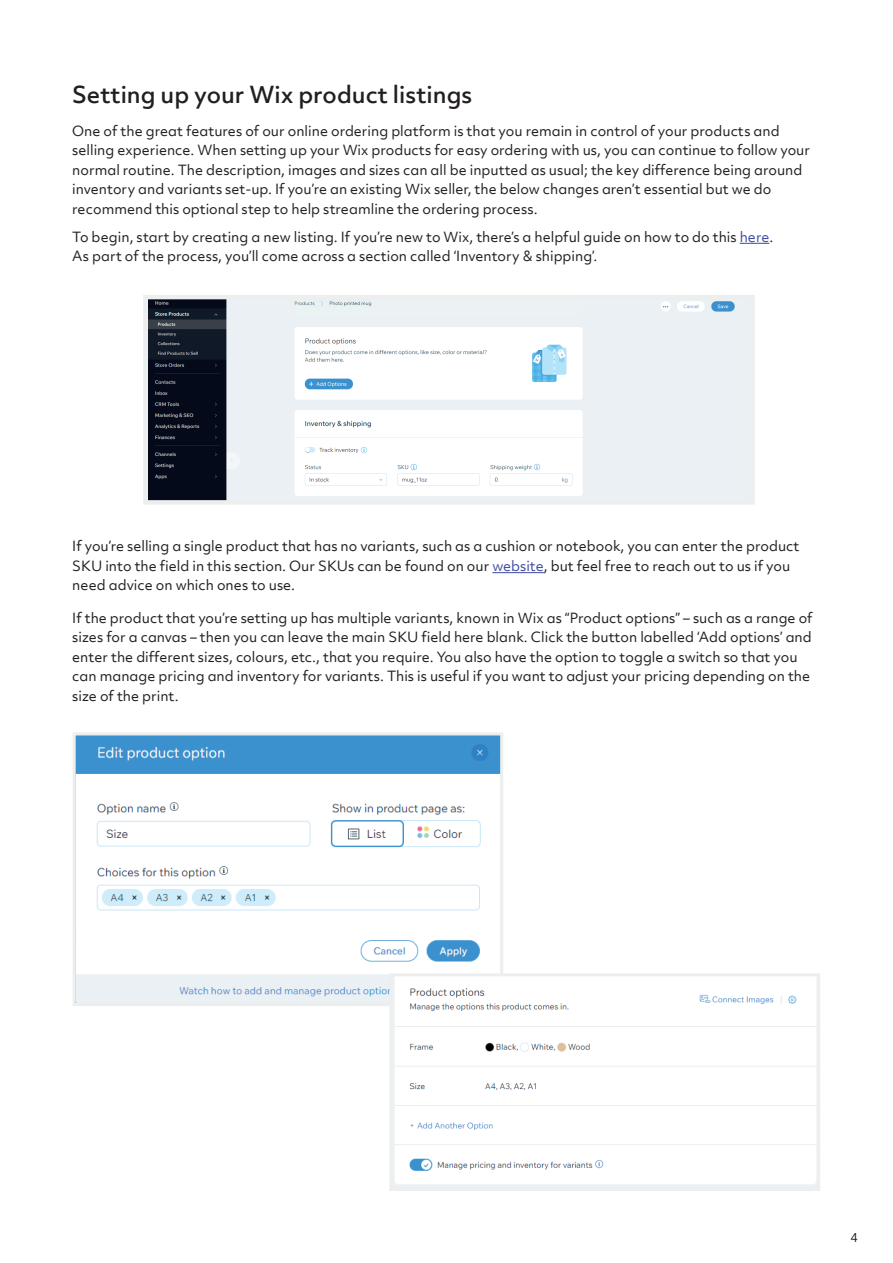
<style>
.page{position:relative;width:893px;height:1263px;background:#fff}
.page>*{position:absolute;margin:0;border:0;box-sizing:border-box;transform-origin:0 0}
.t1{font:500 22.5px "Objektiv Mk 2";color:#231f20}
.t2{font:13.5px/19.5px "Objektiv Mk 2";color:#231f20}
.t3{font:12px "Objektiv Mk 1";color:#231f20}
.s1{color:#404ea1}
</style>
<div class="page">
<svg style="left:740px;top:243px;width:29px;height:1px"></svg>
<hr style="left:492px;top:572px;width:52px;height:1px;background:#404ea1">
<img style="left:148px;top:300px;width:602px;height:200px">
<div style="left:143px;top:295px;width:612px;height:210px;border:4px solid #edefee"></div>
<img style="left:77px;top:736px;width:422px;height:266px">
<div style="left:73px;top:732px;width:430px;height:274px;border:3px solid #edefee"></div>
<img style="left:393px;top:977px;width:423px;height:210px">
<div style="left:389px;top:973px;width:431px;height:218px;border:3px solid #edefee"></div>
<h1 class="t1" style="left:72px;top:79px;width:401px">Setting up your Wix product listings</h1>
<p class="t2" style="left:72px;top:121px;width:739px">One of the great features of our online ordering platform is that you remain in control of your products and selling experience. When setting up your Wix products for easy ordering with us, you can continue to follow your normal routine. The description, images and sizes can all be inputted as usual; the key difference being around inventory and variants set-up. If you’re an existing Wix seller, the below changes aren’t essential but we do recommend this optional step to help streamline the ordering process.</p>
<p class="t2" style="left:72px;top:227px;width:702px">To begin, start by creating a new listing. If you’re new to Wix, there’s a helpful guide on how to do this <span class="s1">here</span>.<br>As part of the process, you’ll come across a section called ‘Inventory &amp; shipping’.</p>
<p class="t2" style="left:72px;top:536px;width:729px">If you’re selling a single product that has no variants, such as a cushion or notebook, you can enter the product<br>SKU into the field in this section. Our SKUs can be found on our <span class="s1">website</span>, but feel free to reach out to us if you need advice on which ones to use.</p>
<p class="t2" style="left:72px;top:608px;width:742px">If the product that you’re setting up has multiple variants, known in Wix as “Product options” – such as a range of sizes for a canvas – then you can leave the main SKU field here blank. Click the button labelled ‘Add options’ and enter the different sizes, colours, etc., that you require. You also have the option to toggle a switch so that you can manage pricing and inventory for variants. This is useful if you want to adjust your pricing depending on the size of the print.</p>
<p class="t3" style="left:850px;top:1229px;width:9px">4</p>
</div>
